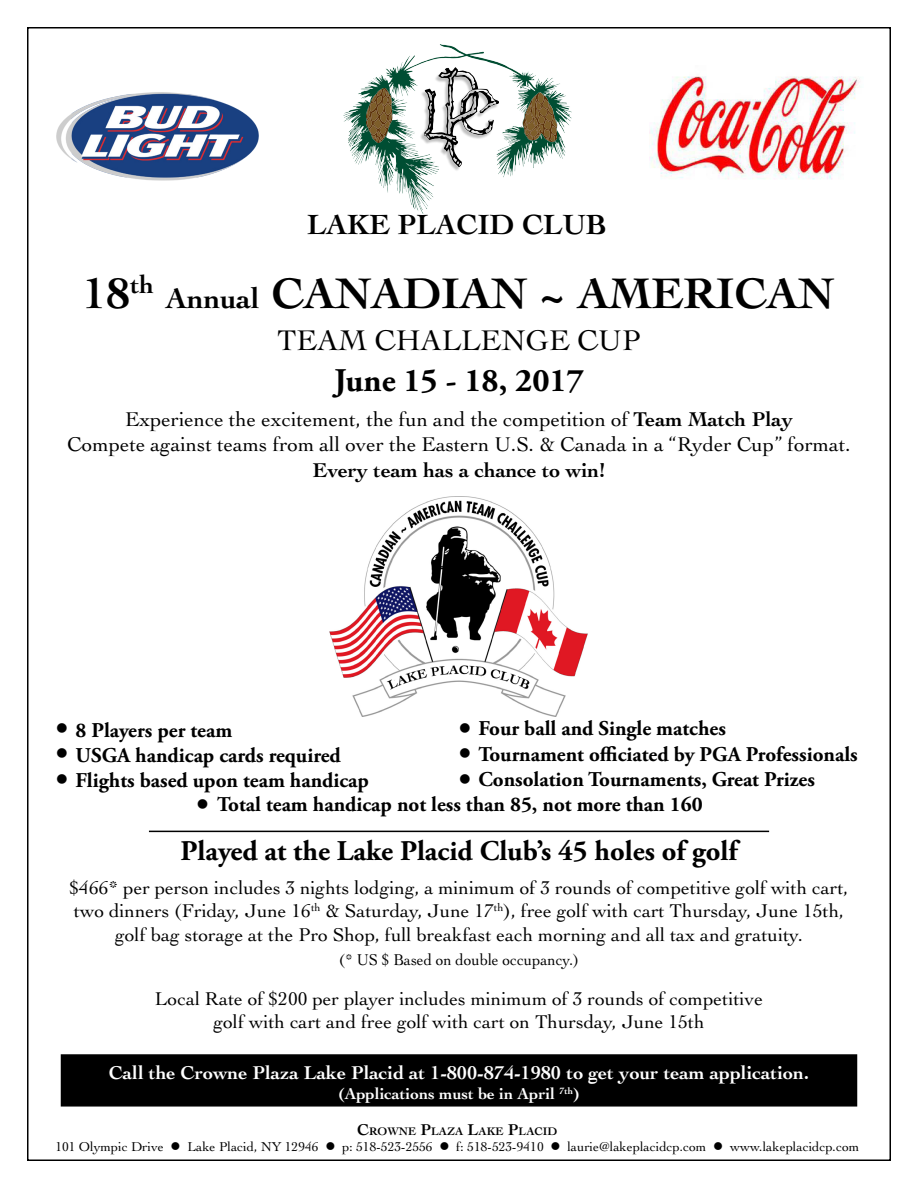
<style>
.page{position:relative;width:918px;height:1188px;background:#fff}
.page>*{position:absolute;margin:0;border:0;box-sizing:border-box;transform-origin:0 0}
.t1{font:700 45px "Cochin";color:#000}
.t2{font:700 33px "Adobe Garamond Pro";color:#000}
.t3{font:30px "Cochin";color:#000}
.t4{font:700 29.25px "Cochin";color:#000}
.t5{font:700 28.5px "Adobe Garamond Pro";color:#000}
.t6{font:700 21px "Adobe Garamond Pro";color:#000}
.t7{font:21px "Cochin";color:#000}
.t8{font:700 21px "Cochin";color:#000}
.t9{font:19.5px/23.4px "Cochin";color:#000}
.t10{font:700 19.5px "Cochin";color:#fff}
.t11{font:700 16.5px "Cochin";color:#fff}
.t12{font:16.5px "Cochin";color:#000}
.t13{font:16.5px "Wingdings";color:#000}
.t14{font:13.5px "Cochin";color:#000}
.t15{font:700 11.55px "Cochin";color:#000}
.s1{font-size:30px}
.s2{font-weight:700}
.s3{font-size:16.5px}
</style>
<div class="page">
<div style="left:61px;top:1054px;width:796px;height:53px;background:#000;border:2px solid #000"></div>
<hr style="left:149px;top:831px;width:620px;height:1px;background:#000">
<img style="left:329px;top:496px;width:259px;height:220px">
<img style="left:344px;top:44px;width:227px;height:169px">
<img style="left:419px;top:68px;width:79px;height:103px">
<img style="left:424px;top:68px;width:75px;height:99px">
<img style="left:366px;top:89px;width:191px;height:53px">
<img style="left:367px;top:90px;width:189px;height:51px">
<img style="left:56px;top:92px;width:203px;height:89px">
<img style="left:650px;top:76px;width:209px;height:104px">
<p class="t4" style="left:307px;top:208px;width:301px">LAKE PLACID CLUB</p>
<p class="t1" style="left:84px;top:267px;width:752px">18<sup>th</sup> <span class="s1">Annual</span> CANADIAN ~ AMERICAN</p>
<p class="t3" style="left:277px;top:323px;width:365px">TEAM CHALLENGE CUP</p>
<p class="t2" style="left:334px;top:362px;width:251px">June 15 - 18, 2017</p>
<p class="t7" style="left:125px;top:407px;width:669px">Experience the excitement, the fun and the competition of <span class="s2">Team Match Play</span></p>
<p class="t7" style="left:67px;top:433px;width:785px">Compete against teams from all over the Eastern U.S. &amp; Canada in a “Ryder Cup” format.</p>
<p class="t8" style="left:313px;top:457px;width:294px">Every team has a chance to win!</p>
<p class="t13" style="left:56px;top:719px;width:14px">●</p>
<p class="t13" style="left:56px;top:745px;width:14px">●</p>
<p class="t13" style="left:56px;top:770px;width:14px">●</p>
<p class="t6" style="left:76px;top:718px;width:158px">8 Players per team</p>
<p class="t6" style="left:76px;top:743px;width:267px">USGA handicap cards required</p>
<p class="t6" style="left:76px;top:768px;width:295px">Flights based upon team handicap</p>
<p class="t13" style="left:459px;top:719px;width:14px">●</p>
<p class="t13" style="left:459px;top:745px;width:14px">●</p>
<p class="t13" style="left:459px;top:770px;width:14px">●</p>
<p class="t6" style="left:478px;top:716px;width:249px">Four ball and Single matches</p>
<p class="t6" style="left:478px;top:742px;width:381px">Tournament officiated by PGA Professionals</p>
<p class="t6" style="left:478px;top:767px;width:338px">Consolation Tournaments, Great Prizes</p>
<p class="t13" style="left:196px;top:795px;width:14px">●</p>
<p class="t6" style="left:217px;top:792px;width:487px">Total team handicap not less than 85, not more than 160</p>
<p class="t5" style="left:181px;top:834px;width:558px">Played at the Lake Placid Club’s 45 holes of golf</p>
<p class="t9" style="left:70px;top:876px;width:780px">$466* per person includes 3 nights lodging, a minimum of 3 rounds of competitive golf with cart, two dinners (Friday, June 16<sup>th</sup> &amp; Saturday, June 17<sup>th</sup>), free golf with cart Thursday, June 15th,</p>
<p class="t9" style="left:115px;top:922px;width:689px">golf bag storage at the Pro Shop, full breakfast each morning and all tax and gratuity.</p>
<p class="t12" style="left:339px;top:950px;width:242px">(* US $ Based on double occupancy.)</p>
<p class="t9" style="left:155px;top:987px;width:610px">Local Rate of $200 per player includes minimum of 3 rounds of competitive</p>
<p class="t9" style="left:213px;top:1010px;width:493px">golf with cart and free golf with cart on Thursday, June 15th</p>
<p class="t10" style="left:109px;top:1062px;width:702px">Call the Crowne Plaza Lake Placid at 1-800-874-1980 to get your team application.</p>
<p class="t11" style="left:338px;top:1084px;width:243px">(Applications must be in April <sup>7th</sup>)</p>
<p class="t15" style="left:357px;top:1124px;width:202px"><span class="s3">C</span>ROWNE <span class="s3">P</span>LAZA <span class="s3">L</span>AKE <span class="s3">P</span>LACID</p>
<p class="t14" style="left:55px;top:1139px;width:805px">101 Olympic Drive ● Lake Placid, NY 12946 ● p: 518-523-2556 ● f: 518-523-9410 ● laurie@lakeplacidcp.com ● www.lakeplacidcp.com</p>
</div>
